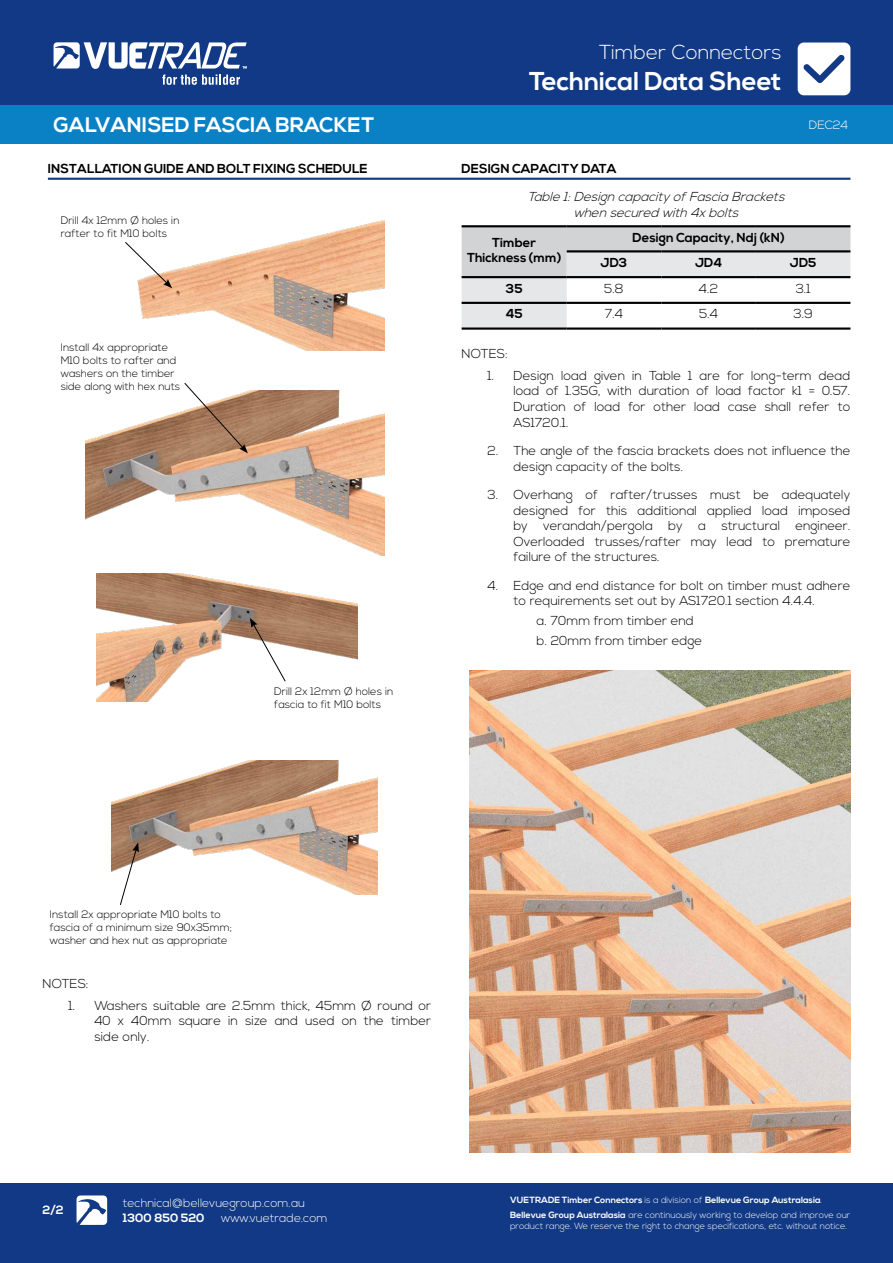
<style>
.page{position:relative;width:893px;height:1263px;background:#fff}
.page>*{position:absolute;margin:0;border:0;box-sizing:border-box;transform-origin:0 0}
.t1{font:700 25.8px "Nexa";color:#fff}
.t2{font:700 21px "Nexa";color:#fff}
.t3{font:300 20.25px "Nexa";color:#fff}
.t4{font:300 12.9px/15.6px "Nexa";color:#000;text-align:justify}
.t5{font:700 12.9px/15.6px "Nexa";color:#000;text-align:center}
.t6{font:italic 300 12.9px/15.6px "Nexa";color:#000;text-align:center}
.t7{font:300 12px "Nexa";color:#fff}
.t8{font:700 12px "Nexa";color:#fff}
.t9{font:300 10.8px/12.9px "Nexa";color:#000}
.t10{font:300 9px/10.8px "Nexa";color:#fff}
.t11{font:700 9px "Nexa";color:#fff}
.s1{font-weight:300}
.s2{font-weight:700}
</style>
<div class="page">
<div style="left:0;top:1183px;width:893px;height:80px;background:#123985"></div>
<svg style="left:77px;top:1195px;width:30px;height:30px"></svg>
<div style="left:0;top:105px;width:893px;height:39px;background:#0a81c5"></div>
<div style="left:0;top:0;width:893px;height:105px;background:#123985"></div>
<svg style="left:798px;top:43px;width:52px;height:52px;background:#dfe4ee"></svg>
<svg style="left:54px;top:42px;width:193px;height:43px"></svg>
<img style="left:111px;top:760px;width:266px;height:134px">
<img style="left:86px;top:391px;width:298px;height:165px">
<img style="left:138px;top:220px;width:247px;height:130px">
<img style="left:96px;top:573px;width:262px;height:129px">
<hr style="left:48px;top:178px;width:802px;height:2px;background:#123985">
<img style="left:470px;top:670px;width:380px;height:482px">
<svg style="left:462px;top:227px;width:388px;height:100px"></svg>
<hr style="left:462px;top:225px;width:105px;height:2px;background:#000">
<hr style="left:567px;top:225px;width:94px;height:2px;background:#000">
<hr style="left:661px;top:225px;width:95px;height:2px;background:#000">
<hr style="left:756px;top:225px;width:94px;height:2px;background:#000">
<hr style="left:567px;top:250px;width:94px;height:2px;background:#000">
<hr style="left:661px;top:250px;width:95px;height:2px;background:#000">
<hr style="left:756px;top:250px;width:94px;height:2px;background:#000">
<hr style="left:462px;top:276px;width:105px;height:2px;background:#000">
<hr style="left:567px;top:276px;width:94px;height:2px;background:#000">
<hr style="left:661px;top:276px;width:95px;height:2px;background:#000">
<hr style="left:756px;top:276px;width:94px;height:2px;background:#000">
<hr style="left:462px;top:302px;width:105px;height:2px;background:#000">
<hr style="left:567px;top:302px;width:94px;height:2px;background:#000">
<hr style="left:661px;top:302px;width:95px;height:2px;background:#000">
<hr style="left:756px;top:302px;width:94px;height:2px;background:#000">
<hr style="left:462px;top:327px;width:105px;height:3px;background:#000">
<hr style="left:567px;top:327px;width:94px;height:3px;background:#000">
<hr style="left:661px;top:327px;width:95px;height:3px;background:#000">
<hr style="left:756px;top:327px;width:94px;height:3px;background:#000">
<svg style="left:125px;top:241px;width:47px;height:47px"></svg>
<svg style="left:184px;top:383px;width:64px;height:70px"></svg>
<svg style="left:250px;top:618px;width:36px;height:64px"></svg>
<svg style="left:119px;top:842px;width:20px;height:63px"></svg>
<h3 class="t3" style="left:599px;top:41px;width:184px">Timber Connectors</h3>
<h1 class="t1" style="left:529px;top:66px;width:254px">Technical Data Sheet</h1>
<h2 class="t2" style="left:54px;top:113px;width:322px">GALVANISED FASCIA BRACKET</h2>
<p class="t7" style="left:809px;top:118px;width:41px">DEC24</p>
<p class="t5" style="left:48px;top:161px;width:321px">INSTALLATION GUIDE AND BOLT FIXING SCHEDULE</p>
<p class="t5" style="left:462px;top:161px;width:157px">DESIGN CAPACITY DATA</p>
<p class="t6" style="left:528px;top:189px;width:263px">Table1:DesigncapacityofFasciaBrackets whensecuredwith4xbolts</p>
<p class="t5" style="left:467px;top:235px;width:96px">Timber<br>Thickness (mm)</p>
<p class="t5" style="left:632px;top:230px;width:154px">Design Capacity, Ndj (kN)</p>
<p class="t9" style="left:61px;top:214px;width:120px">Drill 4x 12mm Ø holes in rafter to fit M10 bolts</p>
<p class="t5" style="left:601px;top:255px;width:28px">JD3</p>
<p class="t5" style="left:695px;top:255px;width:29px">JD4</p>
<p class="t5" style="left:790px;top:255px;width:28px">JD5</p>
<p class="t9" style="left:61px;top:342px;width:121px">Install 4x appropriate<br>M10 bolts to rafter and washers on the timber side along with hex nuts</p>
<p class="t9" style="left:274px;top:685px;width:121px">Drill 2x 12mm Ø holes in fascia to fit M10 bolts</p>
<p class="t5" style="left:506px;top:281px;width:18px">35</p>
<p class="t4" style="left:604px;top:281px;width:21px">5.8</p>
<p class="t4" style="left:699px;top:281px;width:21px">4.2</p>
<p class="t4" style="left:796px;top:281px;width:17px">3.1</p>
<p class="t5" style="left:506px;top:307px;width:18px">45</p>
<p class="t4" style="left:605px;top:307px;width:20px">7.4</p>
<p class="t4" style="left:699px;top:307px;width:21px">5.4</p>
<p class="t4" style="left:793px;top:307px;width:21px">3.9</p>
<p class="t4" style="left:462px;top:346px;width:48px">NOTES:</p>
<p class="t4" style="left:513px;top:368px;width:338px;text-indent:-26px">1. Design load given in Table 1 are for long-term dead load of 1.35G, with duration of load factor k1 = 0.57.<br>Duration of load for other load case shall refer to AS1720.1.</p>
<p class="t4" style="left:513px;top:443px;width:338px;text-indent:-26px">2. The angle of the fascia brackets does not influence the design capacity of the bolts.</p>
<p class="t4" style="left:513px;top:487px;width:338px;text-indent:-26px">3. Overhang of rafter/trusses must be adequately designed for this additional applied load imposed by verandah/pergola by a structural engineer.<br>Overloaded trusses/rafter may lead to premature failure of the structures.</p>
<p class="t4" style="left:513px;top:578px;width:338px;text-indent:-26px">4. Edge and end distance for bolt on timber must adhere to requirements set out by AS1720.1 section 4.4.4.</p>
<p class="t4" style="left:537px;top:611px;width:167px;line-height:19.8px">a. 70mm from timber end b. 20mm from timber edge</p>
<p class="t9" style="left:50px;top:908px;width:184px">Install 2x appropriate M10 bolts to fascia of a minimum size 90x35mm; washer and hex nut as appropriate</p>
<p class="t4" style="left:43px;top:976px;width:48px">NOTES:</p>
<p class="t4" style="left:94px;top:998px;width:338px;text-indent:-26px">1. Washers suitable are 2.5mm thick, 45mm Ø round or 40 x 40mm square in size and used on the timber side only.</p>
<p class="t8" style="left:43px;top:1202px;width:23px">2/2</p>
<p class="t7" style="left:123px;top:1196px;width:184px">technical@bellevuegroup.com.au</p>
<p class="t8" style="left:123px;top:1211px;width:83px">1300 850 520</p>
<p class="t7" style="left:221px;top:1211px;width:108px">www.vuetrade.com</p>
<p class="t11" style="left:510px;top:1195px;width:314px">VUETRADE Timber Connectors <span class="s1">is a division of</span> Bellevue Group Australasia<span class="s1">.</span></p>
<p class="t10" style="left:510px;top:1210px;width:342px"><span class="s2">Bellevue Group Australasia</span> are continuously working to develop and improve our product range. We reserve the right to change specifications, etc. without notice.</p>
</div>
